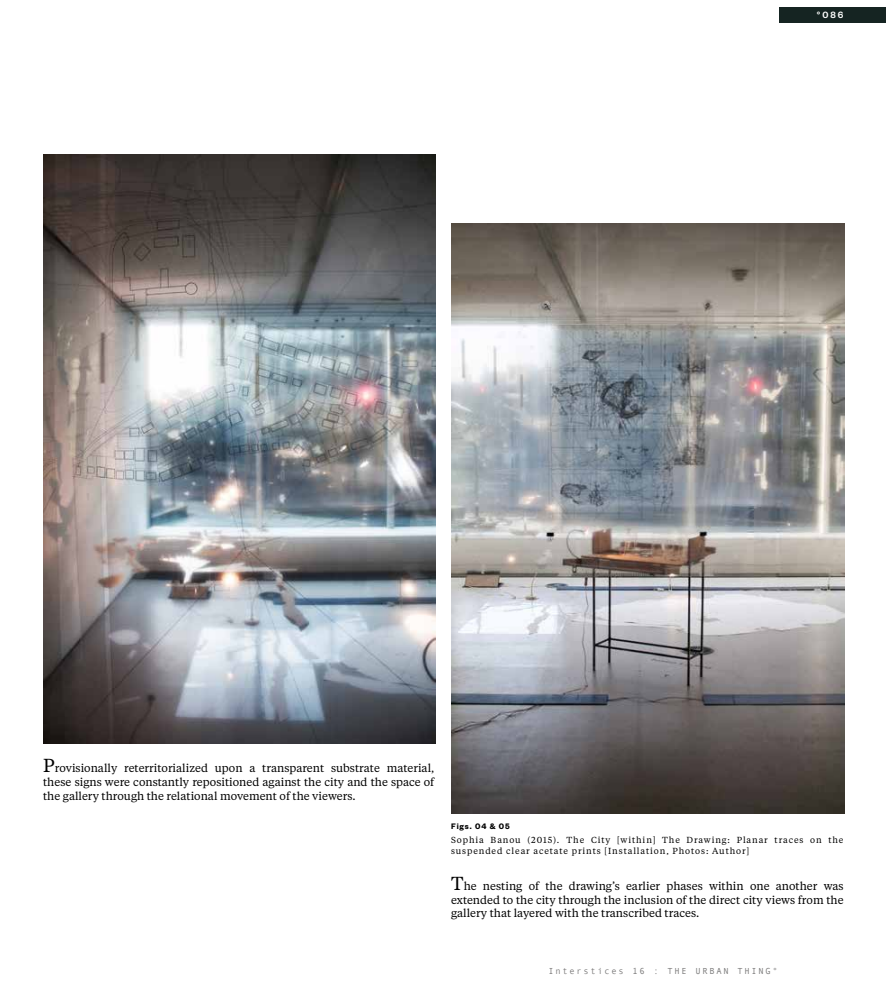
<style>
.page{position:relative;width:886px;height:993px;background:#fff}
.page>*{position:absolute;margin:0;border:0;box-sizing:border-box;transform-origin:0 0}
.t1{font:11.25px/13.8px "Tiempos Text";color:#000;text-align:justify}
.t2{font:500 10px "Founders Grotesk";color:#fff}
.t3{font:8.75px/10.5px "Tiempos Text";letter-spacing:.1em;color:#000}
.t4{font:8.75px "Andale Mono";letter-spacing:.2em;color:#7c7b7b}
.t5{font:600 8.75px "Founders Grotesk";letter-spacing:.1em;color:#000}
.s1{font-size:18.75px}
</style>
<div class="page">
<div style="left:780px;top:7px;width:106px;height:16px;background:#152422"></div>
<img style="left:43px;top:154px;width:393px;height:589px">
<img style="left:451px;top:223px;width:393px;height:590px">
<p class="t2" style="left:817px;top:9px;width:28px">°086</p>
<p class="t1" style="left:43px;top:760px;width:393px"><span class="s1">P</span>rovisionally reterritorialized upon a transparent substrate material, these signs were constantly repositioned against the city and the space of the gallery through the relational movement of the viewers.</p>
<p class="t5" style="left:451px;top:820px;width:60px">Figs. 04 &amp; 05</p>
<p class="t3" style="left:451px;top:834px;width:394px">Sophia Banou (2015). The City [within] The Drawing: Planar traces on the suspended clear acetate prints [Installation, Photos: Author]</p>
<p class="t1" style="left:451px;top:878px;width:394px"><span class="s1">T</span>he nesting of the drawing’s earlier phases within one another was extended to the city through the inclusion of the direct city views from the gallery that layered with the transcribed traces.</p>
<p class="t4" style="left:548px;top:965px;width:231px">Interstices 16 : THE URBAN THING°</p>
</div>
